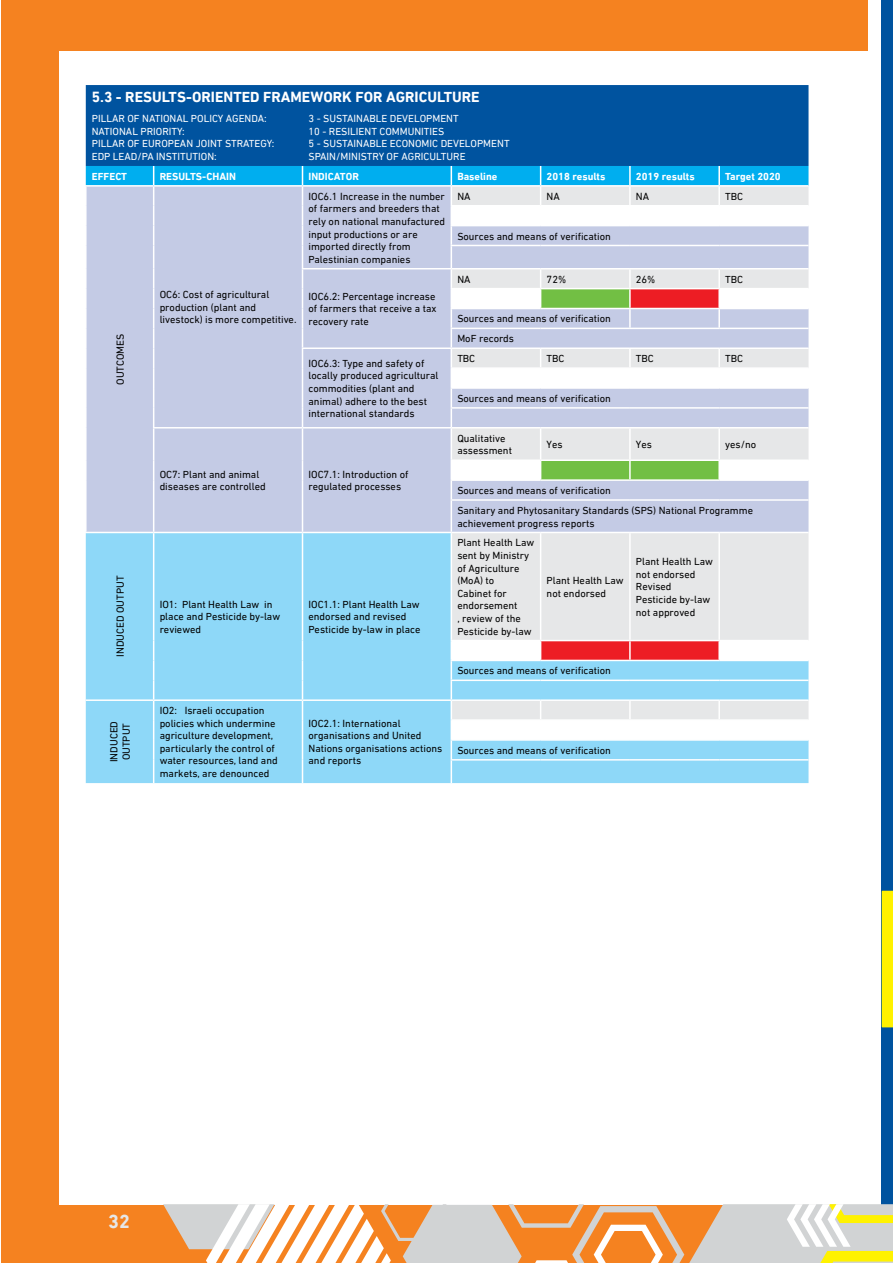
<style>
.page{position:relative;width:893px;height:1263px;background:#fff}
.page>*{position:absolute;margin:0;border:0;box-sizing:border-box;transform-origin:0 0}
.t1{font:700 19.5px "DIN Next LT Arabic";color:#e6e7e8}
.t2{font:700 15px "DIN Next LT Arabic";color:#fff}
.t3{font:10.5px/12.6px "DIN Next LT Arabic";color:#000}
.t4{font:10.5px/12.6px "DIN Next LT Arabic";color:#fff}
.t5{font:700 10.5px "DIN Next LT Arabic";color:#fff}
</style>
<div class="page">
<div style="left:1px;top:0;width:866px;height:1263px;background:#f58220"></div>
<div style="left:60px;top:51px;width:818px;height:1153px;background:#fff"></div>
<div style="left:86px;top:85px;width:722px;height:81px;background:#00539f"></div>
<div style="left:87px;top:500px;width:364px;height:32px;background:#c4cbe5"></div>
<div style="left:452px;top:501px;width:356px;height:31px;background:#c4cbe5"></div>
<div style="left:541px;top:501px;width:178px;height:31px;background:#c4cbe5"></div>
<svg style="left:86px;top:533px;width:722px;height:250px;background:#acdaf0"></svg>
<hr style="left:302px;top:500px;width:1px;height:32px;background:#fff">
<hr style="left:153px;top:533px;width:1px;height:107px;background:#fff">
<hr style="left:302px;top:533px;width:1px;height:107px;background:#fff">
<hr style="left:451px;top:533px;width:1px;height:107px;background:#fff">
<hr style="left:540px;top:533px;width:1px;height:107px;background:#fff">
<hr style="left:629px;top:533px;width:2px;height:107px;background:#fff">
<hr style="left:718px;top:533px;width:2px;height:107px;background:#fff">
<hr style="left:451px;top:640px;width:90px;height:1px;background:#fff">
<hr style="left:541px;top:640px;width:89px;height:1px;background:#fff">
<svg style="left:540px;top:641px;width:1px;height:19px"></svg>
<hr style="left:630px;top:640px;width:89px;height:1px;background:#fff">
<svg style="left:629px;top:641px;width:2px;height:19px"></svg>
<hr style="left:719px;top:640px;width:89px;height:1px;background:#fff">
<svg style="left:718px;top:641px;width:2px;height:19px"></svg>
<hr style="left:451px;top:660px;width:90px;height:1px;background:#fff">
<hr style="left:541px;top:660px;width:89px;height:1px;background:#fff">
<hr style="left:630px;top:660px;width:89px;height:1px;background:#fff">
<hr style="left:719px;top:660px;width:89px;height:1px;background:#fff">
<hr style="left:451px;top:679px;width:90px;height:2px;background:#fff">
<hr style="left:541px;top:679px;width:89px;height:2px;background:#fff">
<hr style="left:630px;top:679px;width:89px;height:2px;background:#fff">
<hr style="left:719px;top:679px;width:89px;height:2px;background:#fff">
<hr style="left:86px;top:699px;width:68px;height:2px;background:#fff">
<hr style="left:154px;top:699px;width:148px;height:2px;background:#fff">
<hr style="left:302px;top:699px;width:149px;height:2px;background:#fff">
<svg style="left:153px;top:640px;width:1px;height:143px"></svg>
<svg style="left:302px;top:640px;width:1px;height:143px"></svg>
<hr style="left:451px;top:699px;width:90px;height:2px;background:#fff">
<hr style="left:541px;top:699px;width:89px;height:2px;background:#fff">
<hr style="left:630px;top:699px;width:89px;height:2px;background:#fff">
<hr style="left:719px;top:699px;width:89px;height:2px;background:#fff">
<hr style="left:451px;top:719px;width:90px;height:2px;background:#fff">
<hr style="left:541px;top:719px;width:89px;height:2px;background:#fff">
<svg style="left:540px;top:701px;width:1px;height:38px"></svg>
<hr style="left:630px;top:719px;width:89px;height:2px;background:#fff">
<svg style="left:629px;top:701px;width:2px;height:38px"></svg>
<hr style="left:719px;top:719px;width:89px;height:2px;background:#fff">
<svg style="left:718px;top:701px;width:2px;height:38px"></svg>
<hr style="left:451px;top:739px;width:90px;height:2px;background:#fff">
<hr style="left:541px;top:739px;width:89px;height:2px;background:#fff">
<hr style="left:630px;top:739px;width:89px;height:2px;background:#fff">
<hr style="left:719px;top:739px;width:89px;height:2px;background:#fff">
<hr style="left:451px;top:759px;width:90px;height:1px;background:#fff">
<svg style="left:451px;top:641px;width:1px;height:142px"></svg>
<hr style="left:541px;top:759px;width:89px;height:1px;background:#fff">
<hr style="left:630px;top:759px;width:89px;height:1px;background:#fff">
<hr style="left:719px;top:759px;width:89px;height:1px;background:#fff">
<svg style="left:85px;top:166px;width:723px;height:334px;background:#c3d2e4"></svg>
<hr style="left:153px;top:500px;width:1px;height:32px;background:#fff">
<div style="left:882px;top:0;width:11px;height:1263px;background:#00539f"></div>
<svg style="left:882px;top:891px;width:11px;height:136px"></svg>
<svg style="left:163px;top:1204px;width:730px;height:59px"></svg>
<h2 class="t2" style="left:92px;top:88px;width:389px">5.3 - RESULTS-ORIENTED FRAMEWORK FOR AGRICULTURE</h2>
<p class="t4" style="left:92px;top:112px;width:184px">PILLAR OF NATIONAL POLICY AGENDA:<br>NATIONAL PRIORITY:<br>PILLAR OF EUROPEAN JOINT STRATEGY:<br>EDP LEAD/PA INSTITUTION:</p>
<p class="t4" style="left:308px;top:112px;width:203px">3 - SUSTAINABLE DEVELOPMENT<br>10 - RESILIENT COMMUNITIES<br>5 - SUSTAINABLE ECONOMIC DEVELOPMENT<br>SPAIN/MINISTRY OF AGRICULTURE</p>
<p class="t5" style="left:92px;top:170px;width:37px">EFFECT</p>
<p class="t5" style="left:160px;top:170px;width:78px">RESULTS-CHAIN</p>
<p class="t5" style="left:308px;top:170px;width:52px">INDICATOR</p>
<p class="t5" style="left:457px;top:170px;width:42px">Baseline</p>
<p class="t5" style="left:547px;top:170px;width:60px">2018 results</p>
<p class="t5" style="left:636px;top:170px;width:60px">2019 results</p>
<p class="t5" style="left:725px;top:170px;width:57px">Target 2020</p>
<p class="t3" style="left:114px;top:385px;width:53px;rotate:-90deg">OUTCOMES</p>
<p class="t3" style="left:114px;top:657px;width:83px;rotate:-90deg">INDUCED OUTPUT</p>
<p class="t3" style="left:107px;top:762px;width:43px;rotate:-90deg">INDUCED<br>OUTPUT</p>
<p class="t3" style="left:160px;top:288px;width:138px">OC6: Cost of agricultural production (plant and livestock) is more competitive.</p>
<p class="t3" style="left:308px;top:190px;width:138px">IOC6.1 Increase in the number of farmers and breeders that rely on national manufactured input productions or are imported directly from<br>Palestinian companies</p>
<p class="t3" style="left:457px;top:190px;width:15px">NA</p>
<p class="t3" style="left:547px;top:190px;width:15px">NA</p>
<p class="t3" style="left:636px;top:190px;width:15px">NA</p>
<p class="t3" style="left:725px;top:190px;width:19px">TBC</p>
<p class="t3" style="left:457px;top:230px;width:155px">Sources and means of verification</p>
<p class="t3" style="left:308px;top:290px;width:130px;text-align:justify">IOC6.2: Percentage increase of farmers that receive a tax recovery rate</p>
<p class="t3" style="left:308px;top:357px;width:131px">IOC6.3: Type and safety of locally produced agricultural commodities (plant and animal) adhere to the best international standards</p>
<p class="t3" style="left:457px;top:273px;width:15px">NA</p>
<p class="t3" style="left:547px;top:273px;width:21px">72%</p>
<p class="t3" style="left:636px;top:273px;width:21px">26%</p>
<p class="t3" style="left:725px;top:273px;width:19px">TBC</p>
<p class="t3" style="left:457px;top:309px;width:155px;line-height:20px">Sources and means of verification<br>MoF records</p>
<p class="t3" style="left:457px;top:352px;width:19px">TBC</p>
<p class="t3" style="left:547px;top:352px;width:19px">TBC</p>
<p class="t3" style="left:636px;top:352px;width:19px">TBC</p>
<p class="t3" style="left:725px;top:352px;width:19px">TBC</p>
<p class="t3" style="left:457px;top:392px;width:155px">Sources and means of verification</p>
<p class="t3" style="left:160px;top:468px;width:108px">OC7: Plant and animal diseases are controlled</p>
<p class="t3" style="left:308px;top:468px;width:102px">IOC7.1: Introduction of regulated processes</p>
<p class="t3" style="left:160px;top:598px;width:122px">IO1: Plant Health Law in place and Pesticide by-law reviewed</p>
<p class="t3" style="left:308px;top:598px;width:114px">IOC1.1: Plant Health Law endorsed and revised<br>Pesticide by-law in place</p>
<p class="t3" style="left:160px;top:704px;width:120px">IO2: Israeli occupation policies which undermine agriculture development, particularly the control of water resources, land and markets, are denounced</p>
<p class="t3" style="left:308px;top:717px;width:135px">IOC2.1: International organisations and United<br>Nations organisations actions and reports</p>
<p class="t3" style="left:457px;top:432px;width:56px">Qualitative assessment</p>
<p class="t3" style="left:547px;top:438px;width:18px">Yes</p>
<p class="t3" style="left:636px;top:438px;width:18px">Yes</p>
<p class="t3" style="left:725px;top:438px;width:32px">yes/no</p>
<p class="t3" style="left:457px;top:480px;width:297px;line-height:20px">Sources and means of verification<br>Sanitary and Phytosanitary Standards (SPS) National Programme</p>
<p class="t3" style="left:457px;top:517px;width:139px">achievement progress reports</p>
<p class="t3" style="left:457px;top:536px;width:79px">Plant Health Law sent by Ministry of Agriculture (MoA) to<br>Cabinet for endorsement<br>, review of the<br>Pesticide by-law</p>
<p class="t3" style="left:547px;top:574px;width:79px">Plant Health Law not endorsed</p>
<p class="t3" style="left:457px;top:664px;width:155px">Sources and means of verification</p>
<p class="t3" style="left:636px;top:555px;width:79px">Plant Health Law not endorsed<br>Revised<br>Pesticide by-law not approved</p>
<p class="t3" style="left:457px;top:744px;width:155px">Sources and means of verification</p>
<h1 class="t1" style="left:108px;top:1209px;width:23px">32</h1>
</div>
